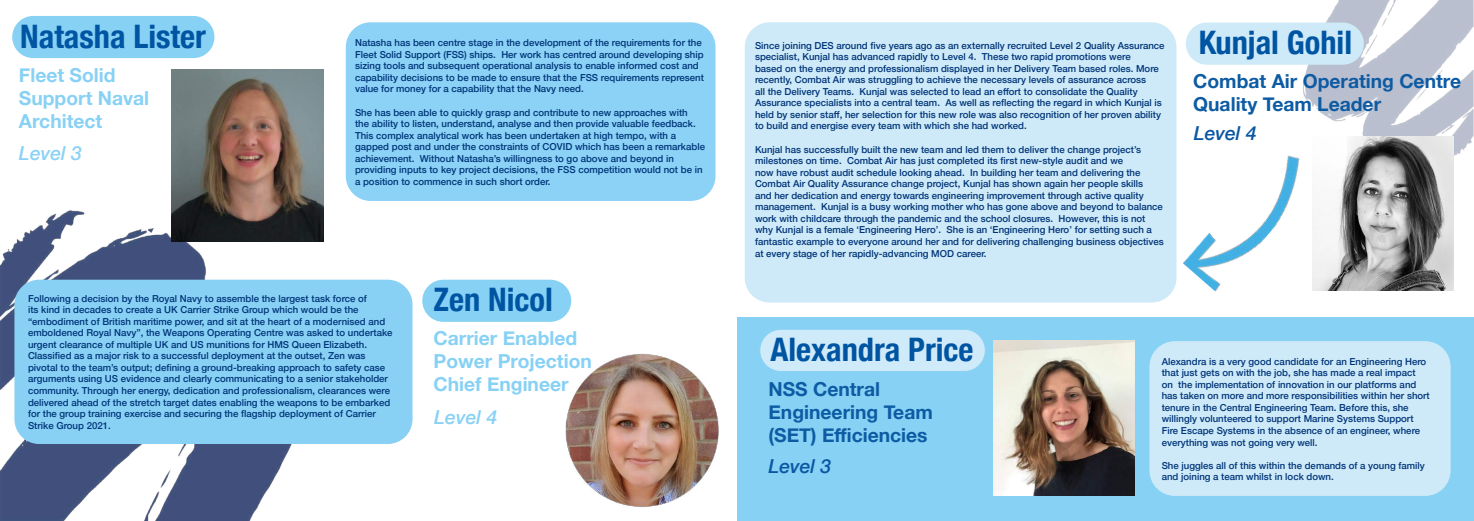
<style>
.page{position:relative;width:1474px;height:521px;background:#fff}
.page>*{position:absolute;margin:0;border:0;box-sizing:border-box;transform-origin:0 0}
.t1{font:700 condensed 32.38px "Helvetica Neue";color:#0055a3}
.t2{font:700 19.25px/23.1px "Helvetica Neue";color:#0d5ba3}
.t3{font:700 19.25px/23.1px "Helvetica Neue";color:#87d1f5}
.t4{font:700 19.25px/23.1px "Helvetica Neue";color:#88d1f5}
.t5{font:italic 500 19.25px "Helvetica Neue";color:#0a57a3}
.t6{font:italic 500 19.25px "Helvetica Neue";color:#8bd2f6}
.t7{font:italic 500 19.25px "Helvetica Neue";color:#87d1f5}
.t8{font:500 9.62px/11.5px "Helvetica Neue";color:#003478}
</style>
<div class="page">
<img style="left:0;top:210px;width:317px;height:311px">
<img style="left:172px;top:69px;width:151px;height:172px">
<div style="left:12px;top:16px;width:202px;height:42px;background:#87d1f5;border-radius:21px"></div>
<img style="left:1302px;top:0;width:171px;height:165px">
<div style="left:346px;top:22px;width:369px;height:179px;background:#8bd2f6;border-radius:25px"></div>
<div style="left:744px;top:22px;width:432px;height:280px;background:#ceeaf8;border-radius:25px"></div>
<div style="left:1185px;top:23px;width:178px;height:42px;background:#ceeaf8;border-radius:21px"></div>
<img style="left:1183px;top:146px;width:129px;height:146px">
<div style="left:737px;top:317px;width:736px;height:204px;background:#87d1f5"></div>
<img style="left:1312px;top:136px;width:141px;height:155px">
<div style="left:1149px;top:342px;width:300px;height:153px;background:#ceeaf8;border-radius:25px"></div>
<div style="left:1149px;top:341px;width:301px;height:155px;border:1px solid #ceeaf8;border-radius:25px"></div>
<div style="left:759px;top:329px;width:226px;height:42px;background:#cfeaf9;border-radius:21px"></div>
<div style="left:759px;top:329px;width:226px;height:43px;border:1px solid #8bd2f6;border-radius:21px"></div>
<img style="left:993px;top:341px;width:140px;height:154px">
<div style="left:14px;top:280px;width:398px;height:164px;background:#88d1f5;border-radius:25px"></div>
<div style="left:422px;top:280px;width:149px;height:42px;background:#87d1f5;border-radius:21px"></div>
<img style="left:565px;top:353px;width:153px;height:154px">
<h1 class="t1" style="left:20px;top:9px;width:187px">Natasha Lister</h1>
<h2 class="t4" style="left:19px;top:64px;width:132px">Fleet Solid<br>Support Naval<br>Architect</h2>
<h2 class="t6" style="left:19px;top:137px;width:64px">Level 3</h2>
<p class="t8" style="left:355px;top:36px;width:350px">Natasha has been centre stage in the development of the requirements for the Fleet Solid Support (FSS) ships. Her work has centred around developing ship sizing tools and subsequent operational analysis to enable informed cost and capability decisions to be made to ensure that the FSS requirements represent value for money for a capability that the Navy need.</p>
<p class="t8" style="left:355px;top:106px;width:351px">She has been able to quickly grasp and contribute to new approaches with<br>the ability to listen, understand, analyse and then provide valuable feedback.<br>This complex analytical work has been undertaken at high tempo, with a gapped post and under the constraints of COVID which has been a remarkable achievement. Without Natasha’s willingness to go above and beyond in providing inputs to key project decisions, the FSS competition would not be in a position to commence in such short order.</p>
<p class="t8" style="left:28px;top:291px;width:366px">Following a decision by the Royal Navy to assemble the largest task force of<br>its kind in decades to create a UK Carrier Strike Group which would be the “embodiment of British maritime power, and sit at the heart of a modernised and emboldened Royal Navy”, the Weapons Operating Centre was asked to undertake urgent clearance of multiple UK and US munitions for HMS Queen Elizabeth.<br>Classified as a major risk to a successful deployment at the outset, Zen was pivotal to the team’s output; defining a ground-breaking approach to safety case arguments using US evidence and clearly communicating to a senior stakeholder community. Through her energy, dedication and professionalism, clearances were delivered ahead of the stretch target dates enabling the weapons to be embarked for the group training exercise and securing the flagship deployment of Carrier Strike Group 2021.</p>
<h1 class="t1" style="left:433px;top:272px;width:121px">Zen Nicol</h1>
<h2 class="t3" style="left:433px;top:327px;width:160px">Carrier Enabled<br>Power Projection<br>Chief Engineer</h2>
<h2 class="t7" style="left:434px;top:400px;width:64px">Level 4</h2>
<p class="t8" style="left:755px;top:39px;width:411px">Since joining DES around five years ago as an externally recruited Level 2 Quality Assurance specialist, Kunjal has advanced rapidly to Level 4. These two rapid promotions were<br>based on the energy and professionalism displayed in her Delivery Team based roles. More recently, Combat Air was struggling to achieve the necessary levels of assurance across<br>all the Delivery Teams. Kunjal was selected to lead an effort to consolidate the Quality Assurance specialists into a central team. As well as reflecting the regard in which Kunjal is held by senior staff, her selection for this new role was also recognition of her proven ability to build and energise every team with which she had worked.</p>
<p class="t8" style="left:755px;top:143px;width:410px">Kunjal has successfully built the new team and led them to deliver the change project’s milestones on time. Combat Air has just completed its first new-style audit and we<br>now have robust audit schedule looking ahead. In building her team and delivering the Combat Air Quality Assurance change project, Kunjal has shown again her people skills<br>and her dedication and energy towards engineering improvement through active quality management. Kunjal is a busy working mother who has gone above and beyond to balance work with childcare through the pandemic and the school closures. However, this is not why Kunjal is a female ‘Engineering Hero’. She is an ‘Engineering Hero’ for setting such a fantastic example to everyone around her and for delivering challenging business objectives at every stage of her rapidly-advancing MOD career.</p>
<h1 class="t1" style="left:1198px;top:15px;width:155px">Kunjal Gohil</h1>
<h2 class="t2" style="left:1193px;top:70px;width:269px">Combat Air Operating Centre<br>Quality Team Leader</h2>
<h2 class="t5" style="left:1193px;top:117px;width:64px">Level 4</h2>
<h1 class="t1" style="left:770px;top:323px;width:205px">Alexandra Price</h1>
<h2 class="t2" style="left:768px;top:378px;width:166px">NSS Central<br>Engineering Team (SET) Efficiencies</h2>
<h2 class="t5" style="left:768px;top:449px;width:64px">Level 3</h2>
<p class="t8" style="left:1161px;top:355px;width:270px">Alexandra is a very good candidate for an Engineering Hero that just gets on with the job, she has made a real impact<br>on the implementation of innovation in our platforms and has taken on more and more responsibilities within her short tenure in the Central Engineering Team. Before this, she willingly volunteered to support Marine Systems Support Fire Escape Systems in the absence of an engineer, where everything was not going very well.</p>
<p class="t8" style="left:1161px;top:459px;width:265px">She juggles all of this within the demands of a young family and joining a team whilst in lock down.</p>
</div>
